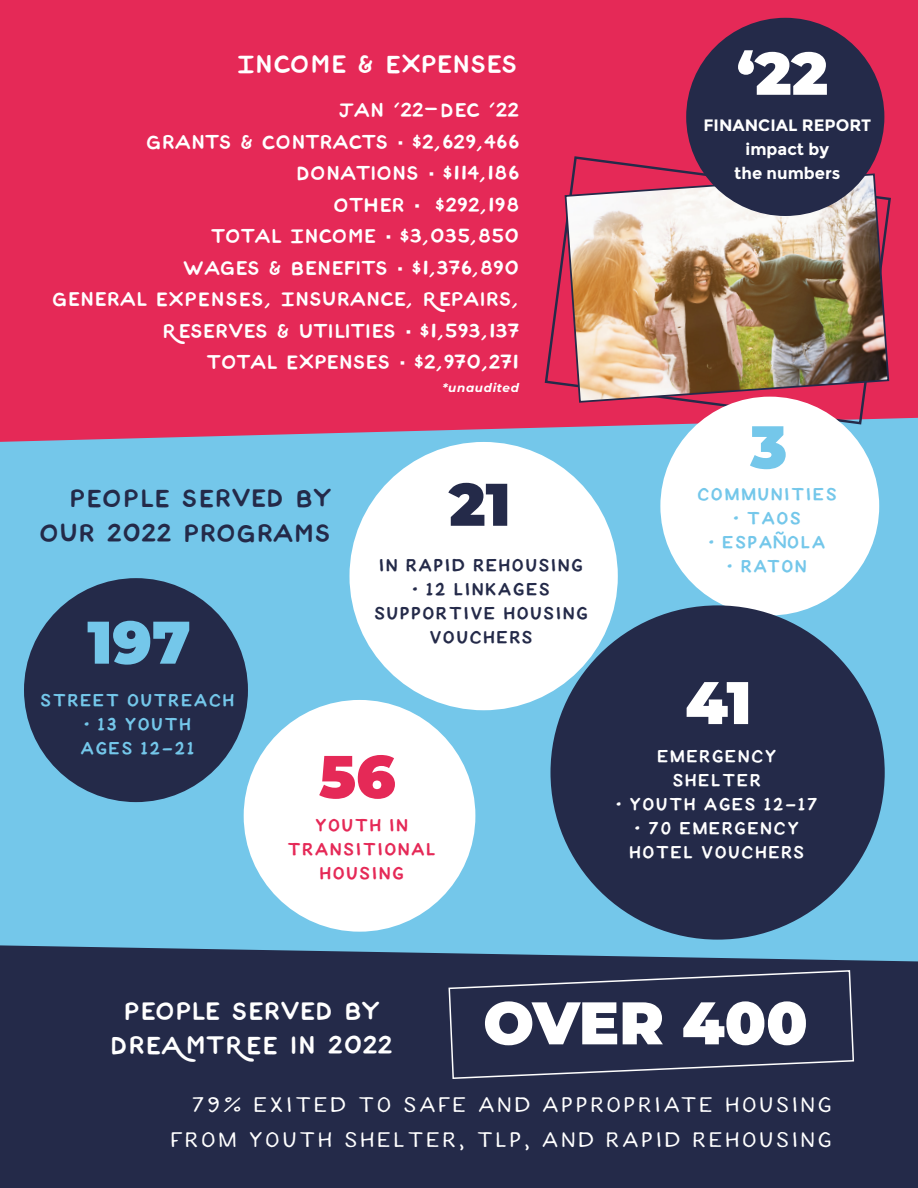
<style>
.page{position:relative;width:918px;height:1188px;background:#fff}
.page>*{position:absolute;margin:0;border:0;box-sizing:border-box;transform-origin:0 0}
.t1{font:900 60px "Montserrat";color:#fff}
.t2{font:900 60px "Montserrat";color:#74c7ea}
.t3{font:900 60px "Montserrat";color:#e52957}
.t4{font:900 60px "Montserrat";color:#242a49}
.t5{font:21px/34.5px "Aldi";letter-spacing:.05em;color:#fff;text-align:right}
.t6{font:21px/34.5px "Oak&Ash";letter-spacing:.05em;color:#fff;text-align:center}
.t7{font:21px/34.5px "Oak&Ash";letter-spacing:.05em;color:#242a49;text-align:right}
.t8{font:16.5px "Oak&Ash";letter-spacing:.05em;color:#fff}
.t9{font:700 16.5px/24px "Aldi";color:#74c7ea}
.t10{font:700 16.5px/24px "Aldi";color:#fff;text-align:center}
.t11{font:700 16.5px "Aldi";color:#242a49}
.t12{font:700 16.5px/24px "Montserrat";color:#fff;text-align:center}
.t13{font:700 16.5px/24px "Aldi";color:#e52957;text-align:center}
.t14{font:italic 700 12px "Montserrat";letter-spacing:.05em;color:#fff}
.s1{font-family:"Arial";font-weight:900}
.s2{font-family:"Comic Sans MS"}
</style>
<div class="page">
<div style="left:0;top:961px;width:918px;height:227px;background:#242a49"></div>
<div style="left:0;top:442px;width:918px;height:519px;background:#74c7ea"></div>
<div style="left:0;top:0;width:918px;height:442px;background:#e52957"></div>
<div style="left:350px;top:442px;width:268px;height:268px;background:#fff;border-radius:50%"></div>
<div style="left:24px;top:578px;width:224px;height:224px;background:#242a49;border-radius:50%"></div>
<div style="left:244px;top:700px;width:231px;height:232px;background:#fff;border-radius:50%"></div>
<svg style="left:543px;top:155px;width:349px;height:271px;background:#d52e5a"></svg>
<img style="left:564px;top:173px;width:326px;height:231px">
<div style="left:686px;top:18px;width:198px;height:198px;background:#242a49;border-radius:50%"></div>
<div style="left:448px;top:969px;width:407px;height:111px;background:#242a49"></div>
<div style="left:660px;top:397px;width:219px;height:218px;background:#fff;border-radius:50%"></div>
<div style="left:550px;top:605px;width:335px;height:335px;background:#242a49;border-radius:50%"></div>
<p class="t6" style="left:238px;top:49px;width:281px">INCOME &amp; EXPENSES</p>
<p class="t8" style="left:339px;top:101px;width:181px">JAN ‘22-DEC ‘22</p>
<p class="t8" style="left:147px;top:133px;width:374px">GRANTS &amp; CONTRACTS <span class="s1">∙</span> $2,629,466</p>
<p class="t8" style="left:297px;top:164px;width:224px">DONATIONS <span class="s1">∙</span> $114,186</p>
<p class="t8" style="left:334px;top:196px;width:186px">OTHER <span class="s1">∙</span> $292,198</p>
<p class="t8" style="left:212px;top:227px;width:309px">TOTAL INCOME <span class="s1">∙</span> $3,035,850</p>
<p class="t8" style="left:184px;top:259px;width:337px">WAGES &amp; BENEFITS <span class="s1">∙</span> $1,376,890</p>
<p class="t8" style="left:53px;top:290px;width:468px">GENERAL EXPENSES, INSURANCE, REPAIRS,</p>
<p class="t8" style="left:163px;top:322px;width:358px">RESERVES &amp; UTILITIES <span class="s1">∙</span> $1,593,137</p>
<p class="t8" style="left:208px;top:353px;width:313px">TOTAL EXPENSES <span class="s1">∙</span> $2,970,271</p>
<p class="t14" style="left:443px;top:379px;width:78px">*unaudited</p>
<p class="t7" style="left:40px;top:483px;width:292px">PEOPLE SERVED BY<br>OUR 2022 PROGRAMS</p>
<p class="t2" style="left:87px;top:597px;width:105px">197</p>
<p class="t4" style="left:449px;top:459px;width:63px">21</p>
<p class="t11" style="left:378px;top:557px;width:207px">IN RAPID REHOUSING</p>
<p class="t11" style="left:411px;top:581px;width:141px">• 12 LINKAGES</p>
<p class="t11" style="left:373px;top:605px;width:217px">SUPPORTIVE HOUSING</p>
<p class="t11" style="left:429px;top:629px;width:106px">VOUCHERS</p>
<p class="t9" style="left:40px;top:689px;width:197px">STREET OUTREACH</p>
<p class="t9" style="left:80px;top:713px;width:117px">• 13 YOUTH<br>AGES 12-21</p>
<p class="t3" style="left:319px;top:732px;width:78px">56</p>
<p class="t13" style="left:287px;top:813px;width:151px">YOUTH IN<br>TRANSITIONAL<br>HOUSING</p>
<p class="t1" style="left:737px;top:28px;width:93px">‘22</p>
<p class="t12" style="left:703px;top:113px;width:169px">FINANCIAL REPORT</p>
<p class="t12" style="left:734px;top:137px;width:108px">impact by the numbers</p>
<p class="t2" style="left:750px;top:402px;width:38px">3</p>
<p class="t9" style="left:697px;top:483px;width:142px">COMMUNITIES</p>
<p class="t9" style="left:732px;top:507px;width:71px">• TAOS</p>
<p class="t9" style="left:708px;top:531px;width:120px">• ESPA<span class="s2">Ñ</span>OLA</p>
<p class="t9" style="left:726px;top:555px;width:83px">• RATON</p>
<p class="t1" style="left:685px;top:658px;width:68px">41</p>
<p class="t10" style="left:656px;top:745px;width:122px">EMERGENCY</p>
<p class="t10" style="left:672px;top:769px;width:91px">SHELTER</p>
<p class="t10" style="left:615px;top:793px;width:205px">• YOUTH AGES 12-17</p>
<p class="t10" style="left:629px;top:817px;width:178px">• 70 EMERGENCY<br>HOTEL VOUCHERS</p>
<p class="t6" style="left:111px;top:996px;width:283px">PEOPLE SERVED BY<br>DREAMTREE IN 2022</p>
<p class="t1" style="left:483px;top:978px;width:326px">OVER 400</p>
<p class="t5" style="left:170px;top:1088px;width:664px">79% EXITED TO SAFE AND APPROPRIATE HOUSING<br>FROM YOUTH SHELTER, TLP, AND RAPID REHOUSING</p>
</div>
